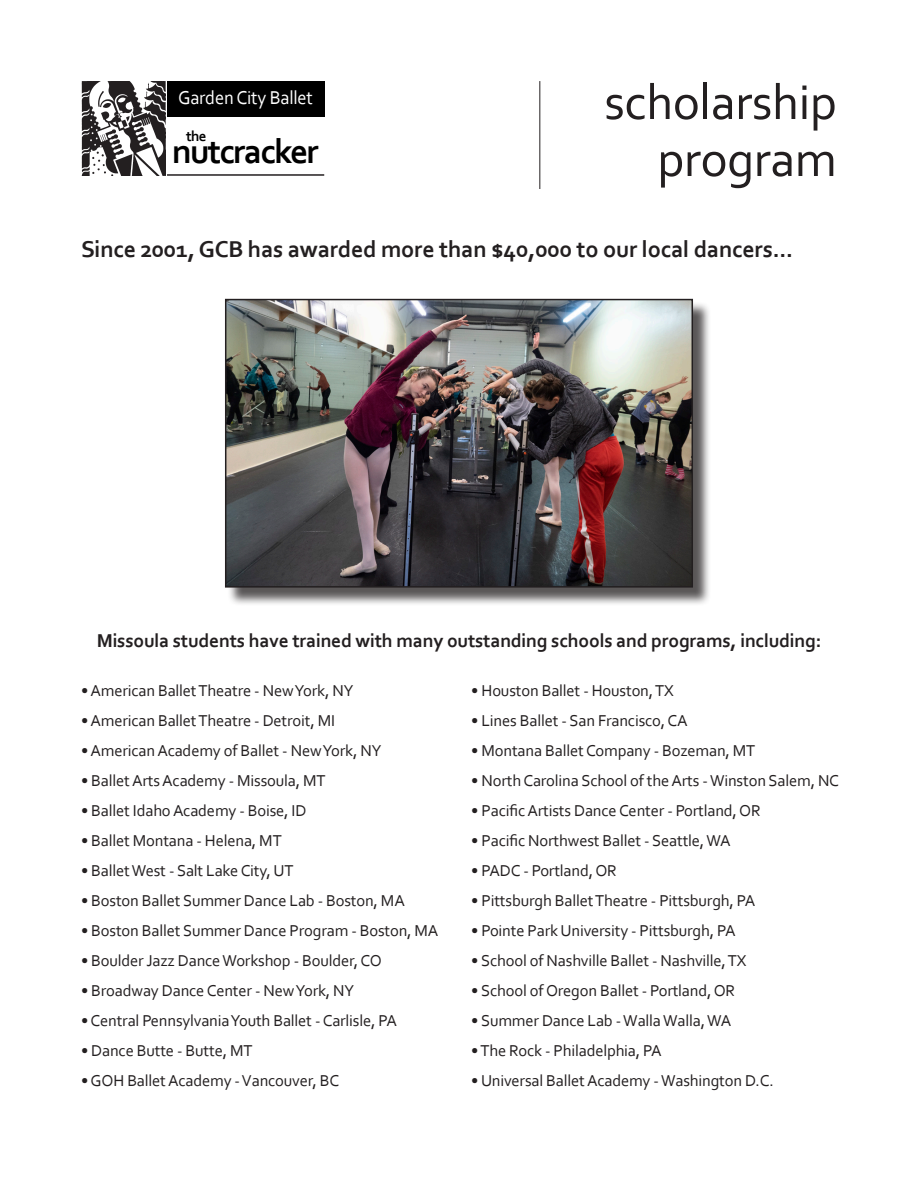
<style>
.page{position:relative;width:918px;height:1188px;background:#fff}
.page>*{position:absolute;margin:0;border:0;box-sizing:border-box;transform-origin:0 0}
.t1{font:51px "Corbel";letter-spacing:-.01em;color:#231f20}
.t2{font:700 35.55px "Corbel";letter-spacing:-.05em;color:#000}
.t3{font:700 24px "Corbel";letter-spacing:-.01em;color:#231f20}
.t4{font:700 19.5px "Corbel";letter-spacing:-.01em;color:#231f20}
.t5{font:19.5px "Corbel";letter-spacing:-.01em;color:#fff;scale:.95 1}
.t6{font:16.5px "Corbel";letter-spacing:-.01em;color:#231f20}
.t7{font:700 15px "Corbel";color:#000}
</style>
<div class="page">
<hr style="left:539px;top:81px;width:1px;height:108px;background:#231f20">
<div style="left:167px;top:81px;width:157px;height:36px;background:#000"></div>
<img style="left:81px;top:81px;width:85px;height:95px">
<hr style="left:167px;top:174px;width:157px;height:2px;background:#231f20">
<div style="left:227px;top:301px;width:485px;height:305px;background:#231f20;opacity:.75"></div>
<img style="left:228px;top:302px;width:462px;height:283px">
<div style="left:225px;top:299px;width:468px;height:289px;border:2px solid #231f20"></div>
<p class="t5" style="left:178px;top:85px;width:144px">Garden City Ballet</p>
<p class="t7" style="left:186px;top:126px;width:22px">the</p>
<p class="t2" style="left:172px;top:129px;width:148px">nutcracker</p>
<p class="t1" style="left:604px;top:70px;width:234px">scholarship</p>
<p class="t1" style="left:657px;top:127px;width:181px">program</p>
<p class="t3" style="left:81px;top:234px;width:714px">Since 2001, GCB has awarded more than $40,000 to our local dancers...</p>
<p class="t4" style="left:97px;top:628px;width:726px">Missoula students have trained with many outstanding schools and programs, including:</p>
<p class="t6" style="left:81px;top:680px;width:274px">• American Ballet Theatre - New York, NY</p>
<p class="t6" style="left:81px;top:710px;width:256px">• American Ballet Theatre - Detroit, MI</p>
<p class="t6" style="left:81px;top:740px;width:302px">• American Academy of Ballet - New York, NY</p>
<p class="t6" style="left:81px;top:770px;width:246px">• Ballet Arts Academy - Missoula, MT</p>
<p class="t6" style="left:81px;top:800px;width:227px">• Ballet Idaho Academy - Boise, ID</p>
<p class="t6" style="left:81px;top:830px;width:202px">• Ballet Montana - Helena, MT</p>
<p class="t6" style="left:81px;top:860px;width:214px">• Ballet West - Salt Lake City, UT</p>
<p class="t6" style="left:81px;top:890px;width:325px">• Boston Ballet Summer Dance Lab - Boston, MA</p>
<p class="t6" style="left:81px;top:920px;width:359px">• Boston Ballet Summer Dance Program - Boston, MA</p>
<p class="t6" style="left:81px;top:950px;width:302px">• Boulder Jazz Dance Workshop - Boulder, CO</p>
<p class="t6" style="left:81px;top:980px;width:275px">• Broadway Dance Center - New York, NY</p>
<p class="t6" style="left:81px;top:1010px;width:317px">• Central Pennsylvania Youth Ballet - Carlisle, PA</p>
<p class="t6" style="left:81px;top:1040px;width:173px">• Dance Butte - Butte, MT</p>
<p class="t6" style="left:81px;top:1070px;width:260px">• GOH Ballet Academy - Vancouver, BC</p>
<p class="t6" style="left:471px;top:680px;width:204px">• Houston Ballet - Houston, TX</p>
<p class="t6" style="left:471px;top:710px;width:218px">• Lines Ballet - San Francisco, CA</p>
<p class="t6" style="left:471px;top:740px;width:286px">• Montana Ballet Company - Bozeman, MT</p>
<p class="t6" style="left:471px;top:770px;width:369px">• North Carolina School of the Arts - Winston Salem, NC</p>
<p class="t6" style="left:471px;top:800px;width:291px">• Pacific Artists Dance Center - Portland, OR</p>
<p class="t6" style="left:471px;top:830px;width:261px">• Pacific Northwest Ballet - Seattle, WA</p>
<p class="t6" style="left:471px;top:860px;width:147px">• PADC - Portland, OR</p>
<p class="t6" style="left:471px;top:890px;width:286px">• Pittsburgh Ballet Theatre - Pittsburgh, PA</p>
<p class="t6" style="left:471px;top:920px;width:266px">• Pointe Park University - Pittsburgh, PA</p>
<p class="t6" style="left:471px;top:950px;width:277px">• School of Nashville Ballet - Nashville, TX</p>
<p class="t6" style="left:471px;top:980px;width:266px">• School of Oregon Ballet - Portland, OR</p>
<p class="t6" style="left:471px;top:1010px;width:262px">• Summer Dance Lab - Walla Walla, WA</p>
<p class="t6" style="left:471px;top:1040px;width:192px">• The Rock - Philadelphia, PA</p>
<p class="t6" style="left:471px;top:1070px;width:304px">• Universal Ballet Academy - Washington D.C.</p>
</div>
